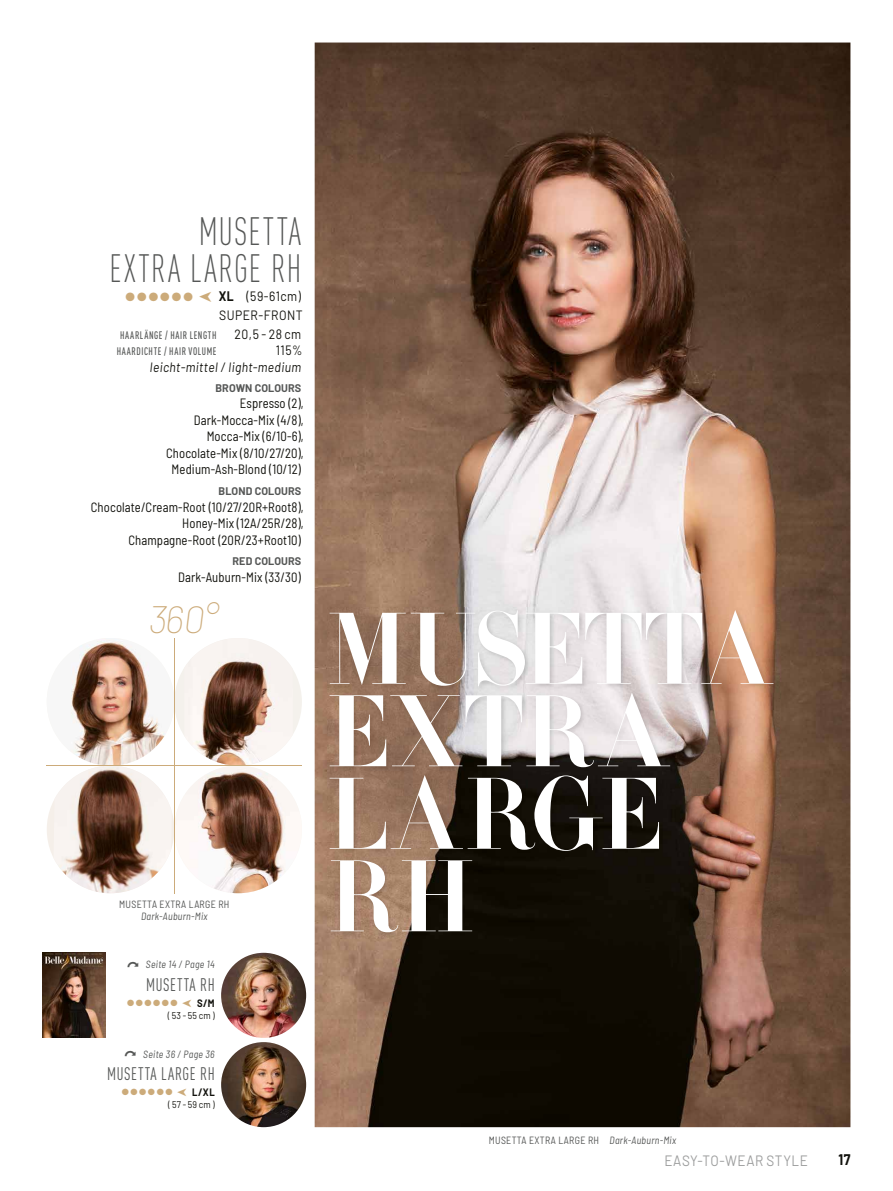
<style>
.page{position:relative;width:893px;height:1191px;background:#fff}
.page>*{position:absolute;margin:0;border:0;box-sizing:border-box;transform-origin:0 0}
.t1{font:93px/82.5px "Didi Font";letter-spacing:-.025em;color:#fff}
.t2{font:300 39px/37.5px "DIN Cond DIN Cond";letter-spacing:.045em;color:#555756;text-align:right;scale:.9 1}
.t3{font:italic 100 39px "Barlow";color:#ccab7a}
.t4{font:18px "DIN Cond DIN Cond";letter-spacing:.035em;color:#555756;scale:.9 1}
.t5{font:15px "Barlow";letter-spacing:.04em;color:#9d9e9e;scale:.9 1}
.t6{font:700 15px "Barlow";color:#12120d;scale:.9 1}
.t7{font:semi-condensed 13.5px/16.5px "Barlow";letter-spacing:.01em;color:#12120d;text-align:right;scale:.94 1}
.t8{font:13.5px/18.6px "Barlow";letter-spacing:.04em;color:#12120d;text-align:right;scale:.9 1}
.t9{font:italic 13.5px "Barlow";letter-spacing:.03em;color:#12120d;scale:.9 1}
.t10{font:12px "Zapf Dingbats Std";color:#ccab7a}
.t11{font:500 10.8px "DIN Cond DIN Cond";letter-spacing:.065em;color:#555756;scale:.89 1}
.t12{font:700 10.8px "Barlow";letter-spacing:.01em;color:#555756}
.t13{font:semi-condensed 10.5px "Barlow";letter-spacing:.03em;color:#555756;scale:.94 1}
.t14{font:italic semi-condensed 10.5px "Barlow";letter-spacing:.03em;color:#555756;scale:.94 1}
.t15{font:700 10.5px "Barlow";color:#12120d;scale:.9 1}
.t16{font:9.75px "Barlow";letter-spacing:.03em;color:#12120d;scale:.9 1}
.t17{font:9px "Zapf Dingbats Std";color:#ccab7a}
.s1{font-family:"Arrows";font-size:27.6px;color:#ccab7a}
.s2{font-weight:700}
.s3{font-family:"Arrows";font-style:normal;font-stretch:normal;font-size:19.5px}
.s4{font-family:"Arrows";font-weight:400;font-size:20.7px;color:#ccab7a}
.s5{font-style:italic}
</style>
<div class="page">
<img style="left:315px;top:43px;width:535px;height:1084px">
<div style="left:174px;top:638px;width:128px;height:127px;background:#f4f1ec;border-radius:50%"></div>
<img style="left:184px;top:661px;width:108px;height:104px">
<img style="left:47px;top:638px;width:127px;height:127px;border-radius:64px">
<img style="left:53px;top:766px;width:119px;height:127px">
<img style="left:174px;top:765px;width:128px;height:128px;border-radius:64px">
<hr style="left:47px;top:765px;width:255px;height:1px;background:#ccab7a">
<hr style="left:174px;top:638px;width:1px;height:255px;background:#ccab7a">
<img style="left:327px;top:607px;width:452px;height:332px">
<img style="left:221px;top:1042px;width:85px;height:85px;border-radius:43px">
<img style="left:221px;top:952px;width:85px;height:85px;border-radius:43px">
<img style="left:43px;top:952px;width:62px;height:85px">
<h2 class="t2" style="left:109px;top:212px;width:215px">MUSETTA<br>EXTRA LARGE RH</h2>
<p class="t10" style="left:125px;top:291px;width:69px">●●●●●●</p>
<p class="t8" style="left:198px;top:286px;width:118px"><span class="s1">b</span> <span class="s2">XL</span> (59-61cm)<br>SUPER-FRONT</p>
<p class="t11" style="left:120px;top:328px;width:110px">HAARLÄNGE / HAIR LENGTH</p>
<p class="t8" style="left:235px;top:323px;width:76px">20,5 - 28 cm</p>
<p class="t11" style="left:117px;top:345px;width:114px">HAARDICHTE / HAIR VOLUME</p>
<p class="t8" style="left:276px;top:340px;width:31px">115%</p>
<p class="t9" style="left:150px;top:357px;width:170px">leicht-mittel / light-medium</p>
<p class="t12" style="left:215px;top:380px;width:87px">BROWN COLOURS</p>
<p class="t7" style="left:166px;top:394px;width:148px">Espresso (2),<br>Dark‑Mocca‑Mix (4/8),<br>Mocca‑Mix (6/10‑6),<br>Chocolate‑Mix (8/10/27/20),<br>Medium‑Ash‑Blond (10/12)</p>
<p class="t12" style="left:219px;top:483px;width:84px">BLOND COLOURS</p>
<p class="t7" style="left:91px;top:497px;width:228px">Chocolate/Cream‑Root (10/27/20R+Root8),<br>Honey‑Mix (12A/25R/28),<br>Champagne‑Root (20R/23+Root10)</p>
<p class="t12" style="left:233px;top:553px;width:70px">RED COLOURS</p>
<p class="t7" style="left:178px;top:568px;width:132px">Dark‑Auburn‑Mix (33/30)</p>
<h2 class="t3" style="left:148px;top:591px;width:71px">360°</h2>
<p class="t13" style="left:119px;top:896px;width:119px">MUSETTA EXTRA LARGE RH</p>
<p class="t14" style="left:141px;top:908px;width:72px">Dark-Auburn-Mix</p>
<p class="t14" style="left:126px;top:957px;width:96px"><span class="s3">u</span> Seite 14 / Page 14</p>
<h3 class="t4" style="left:146px;top:974px;width:78px">MUSETTA RH</h3>
<p class="t17" style="left:127px;top:998px;width:52px">●●●●●●</p>
<p class="t15" style="left:182px;top:995px;width:38px"><span class="s4">b</span> S/M</p>
<p class="t16" style="left:168px;top:1008px;width:54px">( 53 - 55 cm )</p>
<p class="t14" style="left:123px;top:1046px;width:99px"><span class="s3">u</span> Seite 36 / Page 36</p>
<h3 class="t4" style="left:107px;top:1063px;width:121px">MUSETTA LARGE RH</h3>
<p class="t17" style="left:122px;top:1088px;width:52px">●●●●●●</p>
<p class="t15" style="left:176px;top:1084px;width:44px"><span class="s4">b</span> L/XL</p>
<p class="t16" style="left:168px;top:1097px;width:53px">( 57 - 59 cm )</p>
<h1 class="t1" style="left:326px;top:609px;width:452px">MUSETTA<br>EXTRA<br>LARGE<br>RH</h1>
<p class="t13" style="left:489px;top:1132px;width:201px">MUSETTA EXTRA LARGE RH <span class="s5">Dark-Auburn-Mix</span></p>
<p class="t5" style="left:664px;top:1149px;width:161px">EASY-TO-WEAR STYLE</p>
<p class="t6" style="left:838px;top:1149px;width:15px">17</p>
</div>
